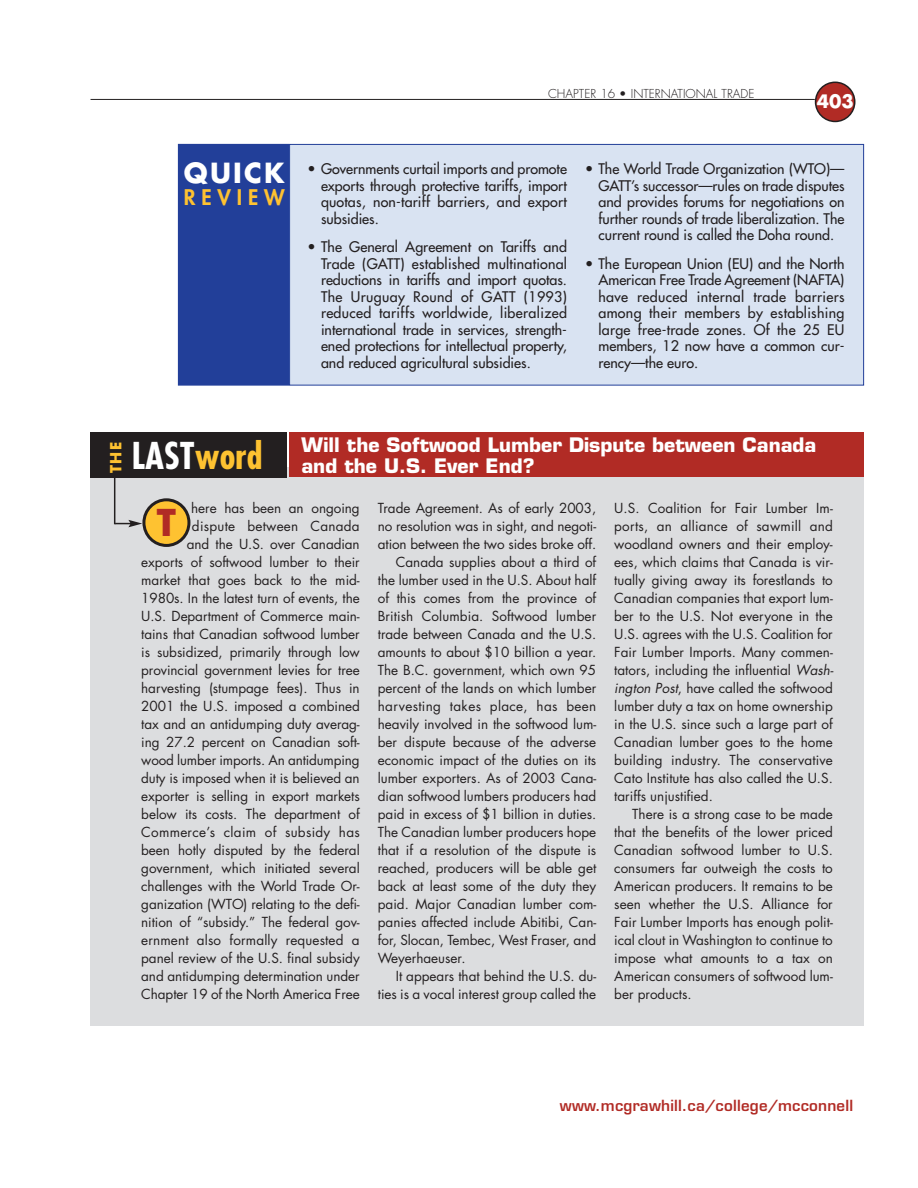
<style>
.page{position:relative;width:918px;height:1188px;background:#fff}
.page>*{position:absolute;margin:0;border:0;box-sizing:border-box;transform-origin:0 0}
.t1{font:700 condensed 36px "Futura";color:#fff}
.t2{font:700 36px "Futura";color:#b12b25}
.t3{font:700 27px "Futura";letter-spacing:.08em;color:#fff}
.t4{font:800 21px "Futura";letter-spacing:.28em;color:#fec231}
.t5{font:700 19.5px/21px "Eurostile";color:#fff}
.t6{font:700 18px "Futura";color:#fff}
.t7{font:600 15px "Eurostile";letter-spacing:.015em;color:#b12b25}
.t8{font:700 15px "Futura";color:#fec231}
.t9{font:14.25px/16.5px "Futura";color:#231f20;text-align:justify}
.t10{font:13.5px/18px "Futura";color:#231f20;text-align:justify}
.t11{font:13.5px "Futura";letter-spacing:.025em;color:#231f20}
.t12{font:300 12px "Futura";color:#231f20}
.s1{color:#fec231}
.s2{font-style:italic}
</style>
<div class="page">
<svg style="left:815px;top:82px;width:41px;height:40px"></svg>
<hr style="left:91px;top:99px;width:724px;height:1px;background:#231f20">
<div style="left:178px;top:144px;width:111px;height:241px;background:#223f99"></div>
<div style="left:290px;top:144px;width:574px;height:241px;background:#d9e3f2"></div>
<div style="left:289px;top:144px;width:575px;height:242px;border:1px solid #223f99"></div>
<div style="left:90px;top:467px;width:774px;height:559px;background:#dcdddf"></div>
<div style="left:90px;top:432px;width:196px;height:45px;background:#231f20"></div>
<div style="left:290px;top:433px;width:574px;height:44px;background:#b12b25"></div>
<svg style="left:115px;top:498px;width:75px;height:49px"></svg>
<hr style="left:114px;top:475px;width:1px;height:49px;background:#231f20">
<h2 class="t3" style="left:184px;top:160px;width:102px">QUICK</h2>
<h3 class="t4" style="left:184px;top:188px;width:102px">REVIEW</h3>
<p class="t12" style="left:548px;top:89px;width:208px">CHAPTER 16 • INTERNATIONAL TRADE</p>
<h3 class="t6" style="left:817px;top:93px;width:39px">403</h3>
<p class="t9" style="left:321px;top:162px;width:248px;text-indent:-14px">• Governments curtail imports and promote exports through protective tariffs, import quotas, non-tariff barriers, and export subsidies.</p>
<p class="t9" style="left:321px;top:240px;width:248px;text-indent:-14px">• The General Agreement on Tariffs and Trade (GATT) established multinational reductions in tariffs and import quotas.<br>The Uruguay Round of GATT (1993) reduced tariffs worldwide, liberalized international trade in services, strength&shy;ened protections for intellectual property, and reduced agricultural subsidies.</p>
<p class="t9" style="left:599px;top:162px;width:248px;text-indent:-14px">• The World Trade Organization (WTO)— GATT’s successor—rules on trade disputes and provides forums for negotiations on further rounds of trade liberalization. The current round is called the Doha round.</p>
<p class="t9" style="left:599px;top:256px;width:248px;text-indent:-14px">• The European Union (EU) and the North American Free Trade Agreement (NAFTA) have reduced internal trade barriers among their members by establishing large free-trade zones. Of the 25 EU members, 12 now have a common cur&shy;rency—the euro.</p>
<p class="t8" style="left:109px;top:473px;width:33px;rotate:-90deg">THE</p>
<h1 class="t1" style="left:132px;top:440px;width:132px">LAST<span class="s1">word</span></h1>
<h3 class="t5" style="left:301px;top:436px;width:516px">Will the Softwood Lumber Dispute between Canada and the U.S. Ever End?</h3>
<h1 class="t2" style="left:157px;top:506px;width:21px">T</h1>
<p class="t10" style="left:614px;top:500px;width:221px">U.S. Coalition for Fair Lumber Im&shy;ports, an alliance of sawmill and woodland owners and their employ&shy;ees, which claims that Canada is vir&shy;tually giving away its forestlands to Canadian companies that export lum&shy;ber to the U.S. Not everyone in the U.S. agrees with the U.S. Coalition for Fair Lumber Imports. Many commen&shy;tators, including the influential <span class="s2">Wash&shy;ington Post</span>, have called the softwood lumber duty a tax on home ownership in the U.S. since such a large part of Canadian lumber goes to the home building industry. The conservative Cato Institute has also called the U.S. tariffs unjustified.</p>
<p class="t10" style="left:614px;top:806px;width:220px;text-indent:18px">There is a strong case to be made that the benefits of the lower priced Canadian softwood lumber to U.S. consumers far outweigh the costs to American producers. It remains to be seen whether the U.S. Alliance for Fair Lumber Imports has enough polit&shy;ical clout in Washington to continue to impose what amounts to a tax on American consumers of softwood lum&shy;ber products.</p>
<p class="t10" style="left:141px;top:500px;width:220px;text-align:right">here has been an ongoing<br>dispute between Canada<br>and the U.S. over Canadian<br>exports of softwood lumber to their market that goes back to the mid-1980s. In the latest turn of events, the U.S. Department of Commerce main&shy;tains that Canadian softwood lumber is subsidized, primarily through low provincial government levies for tree harvesting (stumpage fees). Thus in 2001 the U.S. imposed a combined tax and an antidumping duty averag&shy;ing 27.2 percent on Canadian soft&shy;wood lumber imports. An antidumping duty is imposed when it is believed an exporter is selling in export markets below its costs. The department of Commerce’s claim of subsidy has been hotly disputed by the federal government, which initiated several challenges with the World Trade Or&shy;ganization (WTO) relating to the defi&shy;nition of “subsidy.” The federal gov&shy;ernment also formally requested a panel review of the U.S. final subsidy and antidumping determination under Chapter 19 of the North America Free</p>
<p class="t10" style="left:378px;top:500px;width:220px">Trade Agreement. As of early 2003,</p>
<p class="t10" style="left:378px;top:518px;width:220px">no resolution was in sight, and negoti-</p>
<p class="t10" style="left:378px;top:536px;width:220px">ation between the two sides broke off.</p>
<p class="t10" style="left:396px;top:554px;width:202px">Canada supplies about a third of</p>
<p class="t10" style="left:378px;top:572px;width:220px">the lumber used in the U.S. About half</p>
<p class="t10" style="left:378px;top:590px;width:220px">of this comes from the province of</p>
<p class="t10" style="left:378px;top:608px;width:220px">British Columbia. Softwood lumber</p>
<p class="t10" style="left:378px;top:626px;width:220px">trade between Canada and the U.S.</p>
<p class="t10" style="left:378px;top:644px;width:220px">amounts to about $10 billion a year.</p>
<p class="t10" style="left:378px;top:662px;width:220px">The B.C. government, which own 95</p>
<p class="t10" style="left:378px;top:680px;width:220px">percent of the lands on which lumber</p>
<p class="t11" style="left:378px;top:700px;width:220px">harvesting takes place, has been</p>
<p class="t10" style="left:378px;top:716px;width:220px">heavily involved in the softwood lum-</p>
<p class="t10" style="left:378px;top:734px;width:220px">ber dispute because of the adverse</p>
<p class="t10" style="left:378px;top:752px;width:220px">economic impact of the duties on its</p>
<p class="t10" style="left:378px;top:770px;width:220px">lumber exporters. As of 2003 Cana-</p>
<p class="t10" style="left:378px;top:788px;width:220px">dian softwood lumbers producers had</p>
<p class="t10" style="left:378px;top:806px;width:220px">paid in excess of $1 billion in duties.</p>
<p class="t10" style="left:378px;top:824px;width:220px">The Canadian lumber producers hope</p>
<p class="t10" style="left:378px;top:842px;width:220px">that if a resolution of the dispute is</p>
<p class="t10" style="left:378px;top:860px;width:220px">reached, producers will be able get</p>
<p class="t10" style="left:378px;top:878px;width:220px">back at least some of the duty they</p>
<p class="t10" style="left:378px;top:896px;width:220px">paid. Major Canadian lumber com-</p>
<p class="t10" style="left:378px;top:914px;width:220px">panies affected include Abitibi, Can-</p>
<p class="t10" style="left:378px;top:932px;width:220px">for, Slocan, Tembec, West Fraser, and</p>
<p class="t10" style="left:378px;top:950px;width:89px">Weyerhaeuser.</p>
<p class="t10" style="left:396px;top:968px;width:202px">It appears that behind the U.S. du-</p>
<p class="t10" style="left:378px;top:986px;width:220px">ties is a vocal interest group called the</p>
<p class="t7" style="left:560px;top:1099px;width:295px">www.mcgrawhill.ca/college/mcconnell</p>
</div>
